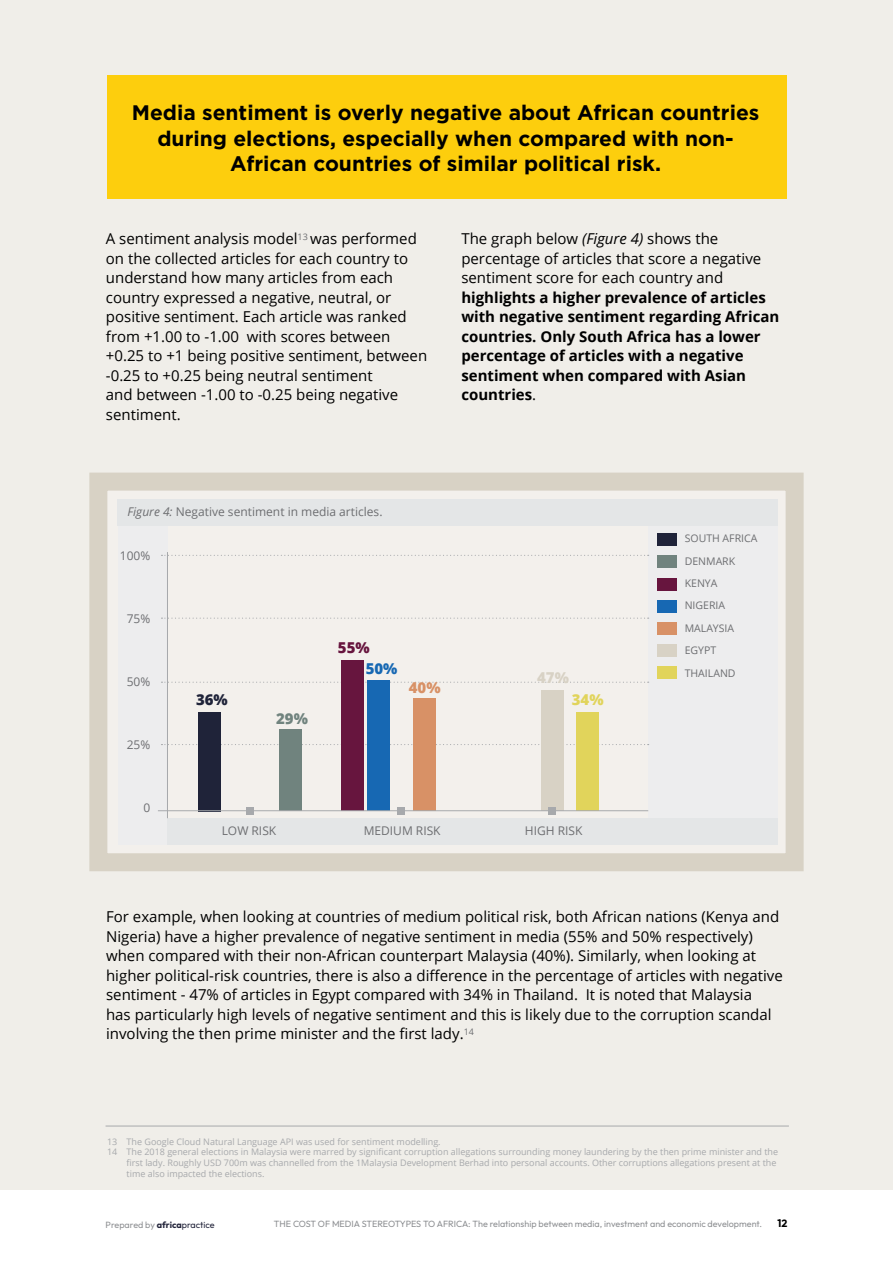
<style>
.page{position:relative;width:893px;height:1263px;background:#fff}
.page>*{position:absolute;margin:0;border:0;box-sizing:border-box;transform-origin:0 0}
.t1{font:700 21px/25.5px "Gotham";color:#000;text-align:center}
.t2{font:15px/19.5px "Open Sans";color:#000}
.t3{font:700 15px/19.5px "Open Sans";color:#000}
.t4{font:800 15px "Open Sans";color:#1f2339}
.t5{font:800 15px "Open Sans";color:#70837e}
.t6{font:800 15px "Open Sans";color:#67153e}
.t7{font:800 15px "Open Sans";color:#d89166}
.t8{font:800 15px "Open Sans";color:#d8d2c5}
.t9{font:800 15px "Open Sans";color:#e1d45b}
.t10{font:800 15px "Open Sans";color:#1768b3}
.t11{font:12px "Open Sans";color:#6d6e71}
.t12{font:10.5px/22.4px "Open Sans";color:#6d6e71}
.t13{font:700 10.5px "Outfit";color:#000}
.t14{font:9px "Open Sans";color:#a7a9ac}
.t15{font:9px "Outfit";color:#8f9194}
.s1{font-style:italic}
.s2{font-weight:400}
.s3{font-weight:700;color:#23253b}
.s4{color:#23253b}
</style>
<div class="page">
<div style="left:0;top:0;width:893px;height:1189px;background:#f0eee9"></div>
<div style="left:107px;top:76px;width:680px;height:123px;background:#fdce0d"></div>
<hr style="left:106px;top:1126px;width:683px;height:1px;background:#a7a9ac">
<div style="left:89px;top:473px;width:715px;height:398px;background:#f3f0ec;border:18px solid #d8d2c5"></div>
<div style="left:648px;top:526px;width:130px;height:293px;background:#ededee"></div>
<div style="left:118px;top:525px;width:50px;height:319px;background:#ededee"></div>
<div style="left:118px;top:499px;width:660px;height:27px;background:#e4e6e7"></div>
<svg style="left:161px;top:555px;width:488px;height:1px"></svg>
<svg style="left:161px;top:618px;width:488px;height:1px"></svg>
<svg style="left:161px;top:682px;width:488px;height:1px"></svg>
<svg style="left:161px;top:744px;width:488px;height:1px"></svg>
<div style="left:167px;top:818px;width:611px;height:26px;background:#e4e6e7"></div>
<div style="left:198px;top:712px;width:22px;height:99px;background:#1f2339"></div>
<div style="left:279px;top:729px;width:22px;height:82px;background:#70837e"></div>
<div style="left:342px;top:660px;width:22px;height:151px;background:#67153e"></div>
<div style="left:367px;top:680px;width:22px;height:131px;background:#1768b3"></div>
<div style="left:413px;top:699px;width:22px;height:112px;background:#d89166"></div>
<div style="left:541px;top:690px;width:22px;height:121px;background:#d8d2c5"></div>
<div style="left:576px;top:713px;width:22px;height:98px;background:#e1d45b"></div>
<hr style="left:158px;top:810px;width:490px;height:1px;background:#a7a9ac">
<hr style="left:167px;top:552px;width:1px;height:266px;background:#a7a9ac">
<div style="left:246px;top:807px;width:8px;height:8px;background:#a7a9ac"></div>
<div style="left:397px;top:807px;width:8px;height:8px;background:#a7a9ac"></div>
<div style="left:548px;top:807px;width:8px;height:8px;background:#a7a9ac"></div>
<div style="left:658px;top:534px;width:19px;height:12px;background:#1f2339"></div>
<div style="left:658px;top:556px;width:19px;height:12px;background:#70837e"></div>
<div style="left:658px;top:578px;width:19px;height:12px;background:#67153e"></div>
<div style="left:658px;top:600px;width:19px;height:12px;background:#1768b3"></div>
<div style="left:658px;top:622px;width:19px;height:12px;background:#d89166"></div>
<div style="left:658px;top:644px;width:19px;height:12px;background:#d8d2c5"></div>
<div style="left:658px;top:666px;width:19px;height:13px;background:#e1d45b"></div>
<h1 class="t1" style="left:132px;top:100px;width:629px">Media sentiment is overly negative about African countries during elections, especially when compared with non-<br>African countries of similar political risk.</h1>
<p class="t2" style="left:106px;top:229px;width:323px">A sentiment analysis model<sup>13</sup> was performed on the collected articles for each country to understand how many articles from each country expressed a negative, neutral, or positive sentiment. Each article was ranked from +1.00 to -1.00 with scores between +0.25 to +1 being positive sentiment, between -0.25 to +0.25 being neutral sentiment<br>and between -1.00 to -0.25 being negative sentiment.</p>
<p class="t2" style="left:461px;top:229px;width:301px">The graph below <span class="s1">(Figure 4)</span> shows the percentage of articles that score a negative sentiment score for each country and</p>
<p class="t3" style="left:461px;top:287px;width:319px">highlights a higher prevalence of articles with negative sentiment regarding African countries. Only South Africa has a lower percentage of articles with a negative sentiment when compared with Asian countries<span class="s2">.</span></p>
<p class="t11" style="left:128px;top:503px;width:256px"><span class="s1">Figure 4:</span> Negative sentiment in media articles.</p>
<p class="t11" style="left:120px;top:548px;width:32px">100%</p>
<p class="t11" style="left:127px;top:611px;width:25px">75%</p>
<p class="t11" style="left:127px;top:674px;width:25px">50%</p>
<p class="t11" style="left:127px;top:737px;width:25px">25%</p>
<p class="t11" style="left:143px;top:800px;width:8px">0</p>
<p class="t4" style="left:196px;top:689px;width:33px">36%</p>
<p class="t5" style="left:276px;top:707px;width:33px">29%</p>
<p class="t6" style="left:338px;top:636px;width:33px">55%</p>
<p class="t10" style="left:366px;top:657px;width:33px">50%</p>
<p class="t7" style="left:409px;top:676px;width:33px">40%</p>
<p class="t8" style="left:537px;top:666px;width:33px">47%</p>
<p class="t9" style="left:572px;top:689px;width:33px">34%</p>
<p class="t11" style="left:222px;top:822px;width:56px">LOW RISK</p>
<p class="t11" style="left:364px;top:822px;width:79px">MEDIUM RISK</p>
<p class="t11" style="left:525px;top:822px;width:59px">HIGH RISK</p>
<p class="t12" style="left:685px;top:527px;width:74px">SOUTH AFRICA<br>DENMARK<br>KENYA<br>NIGERIA<br>MALAYSIA<br>EGYPT<br>THAILAND</p>
<p class="t2" style="left:106px;top:907px;width:678px">For example, when looking at countries of medium political risk, both African nations (Kenya and Nigeria) have a higher prevalence of negative sentiment in media (55% and 50% respectively) when compared with their non-African counterpart Malaysia (40%). Similarly, when looking at higher political-risk countries, there is also a difference in the percentage of articles with negative sentiment - 47% of articles in Egypt compared with 34% in Thailand. It is noted that Malaysia<br>has particularly high levels of negative sentiment and this is likely due to the corruption scandal involving the then prime minister and the first lady.<sup>14</sup></p>
<p class="t14" style="left:107px;top:1135px;width:335px">13 The Google Cloud Natural Language API was used for sentiment modelling.</p>
<p class="t14" style="left:107px;top:1146px;width:673px">14 The 2018 general elections in Malaysia were marred by significant corruption allegations surrounding money laundering by the then prime minister and the</p>
<p class="t14" style="left:127px;top:1157px;width:651px">first lady. Roughly USD 700m was channelled from the 1Malaysia Development Berhad into personal accounts. Other corruptions allegations present at the</p>
<p class="t14" style="left:127px;top:1167px;width:139px">time also impacted the elections.</p>
<p class="t15" style="left:106px;top:1219px;width:110px">Prepared by <span class="s3">africa</span><span class="s4">practice</span></p>
<p class="t15" style="left:274px;top:1218px;width:490px">The Cost of Media Stereotypes to Africa: The relationship between media, investment and economic development.</p>
<p class="t13" style="left:778px;top:1216px;width:11px">12</p>
</div>
